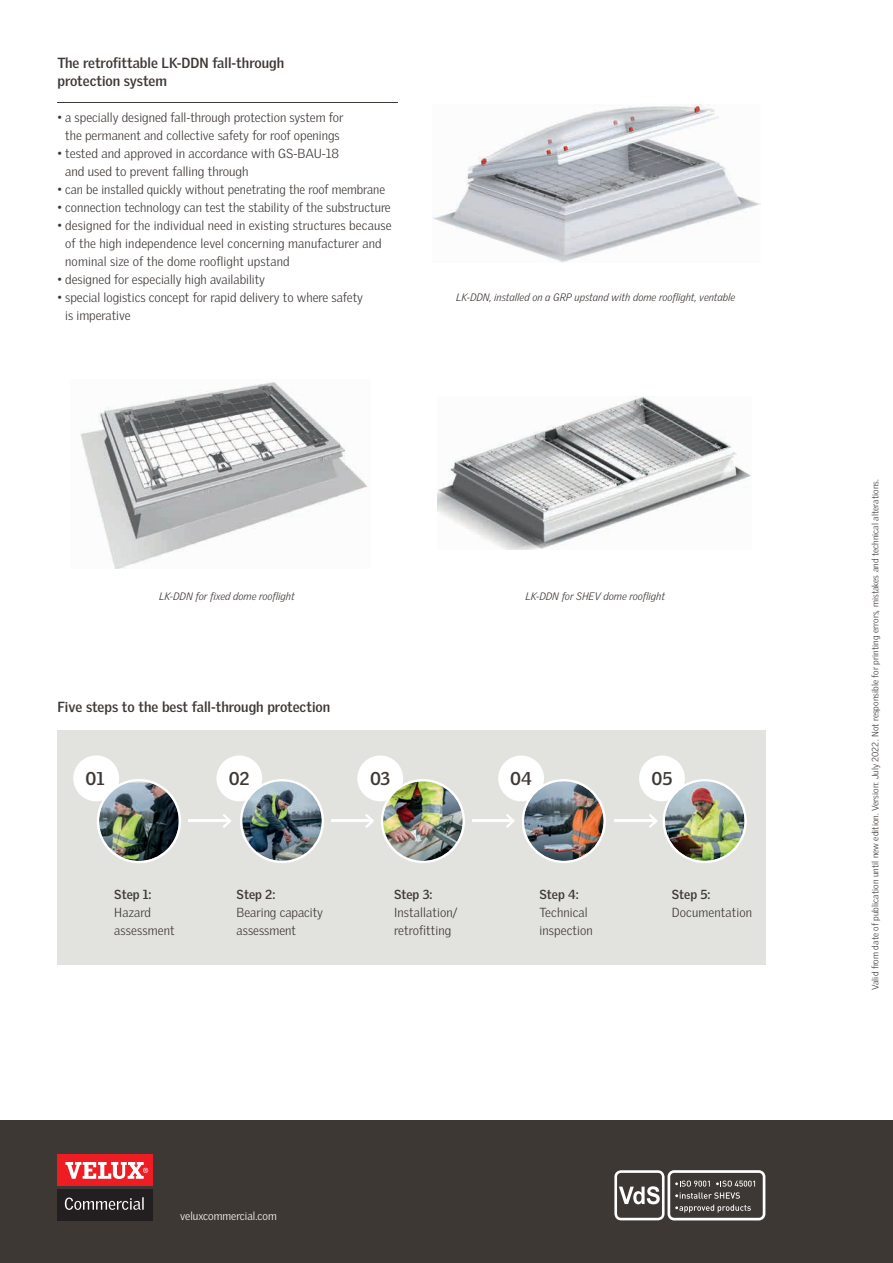
<style>
.page{position:relative;width:893px;height:1263px;background:#fff}
.page>*{position:absolute;margin:0;border:0;box-sizing:border-box;transform-origin:0 0}
.t1{font:700 18px "Velux Gothic";color:#3e3835}
.t2{font:700 14.25px/18px "Velux Gothic";color:#3e3835}
.t3{font:300 12.75px/18px "Velux Gothic";color:#3e3835}
.t4{font:700 12.75px "Velux Gothic";color:#3e3835}
.t5{font:300 11.25px "Velux Gothic";color:#fff}
.t6{font:italic 300 10.5px "Velux Gothic";color:#3e3835}
.t7{font:300 9px "Velux Gothic";letter-spacing:.01em;color:#3e3835}
</style>
<div class="page">
<img style="left:80px;top:381px;width:287px;height:188px">
<img style="left:432px;top:104px;width:328px;height:159px">
<img style="left:438px;top:397px;width:313px;height:153px">
<hr style="left:57px;top:102px;width:341px;height:1px;background:#3e3835">
<div style="left:57px;top:731px;width:709px;height:234px;background:#e2e2de"></div>
<div style="left:73px;top:755px;width:46px;height:46px;background:#fff;border-radius:50%"></div>
<img style="left:97px;top:779px;width:84px;height:84px">
<div style="left:216px;top:755px;width:46px;height:46px;background:#fff;border-radius:50%"></div>
<img style="left:240px;top:779px;width:84px;height:84px">
<div style="left:357px;top:755px;width:46px;height:46px;background:#fff;border-radius:50%"></div>
<img style="left:381px;top:779px;width:84px;height:84px">
<div style="left:498px;top:755px;width:46px;height:46px;background:#fff;border-radius:50%"></div>
<img style="left:522px;top:779px;width:84px;height:84px">
<div style="left:639px;top:755px;width:46px;height:46px;background:#fff;border-radius:50%"></div>
<hr style="left:188px;top:820px;width:42px;height:2px;background:#fff">
<svg style="left:222px;top:814px;width:9px;height:14px"></svg>
<hr style="left:331px;top:820px;width:42px;height:2px;background:#fff">
<svg style="left:365px;top:814px;width:9px;height:14px"></svg>
<hr style="left:472px;top:820px;width:41px;height:2px;background:#fff">
<svg style="left:506px;top:814px;width:9px;height:14px"></svg>
<hr style="left:615px;top:820px;width:41px;height:2px;background:#fff">
<img style="left:649px;top:779px;width:98px;height:84px">
<div style="left:0;top:1120px;width:893px;height:143px;background:#3e3835"></div>
<div style="left:57px;top:1154px;width:96px;height:32px;background:#ee1d23"></div>
<svg style="left:65px;top:1162px;width:83px;height:17px"></svg>
<div style="left:57px;top:1189px;width:96px;height:31px;background:#231f20"></div>
<svg style="left:65px;top:1197px;width:79px;height:13px"></svg>
<svg style="left:614px;top:1170px;width:151px;height:50px"></svg>
<p class="t2" style="left:57px;top:54px;width:228px">The retrofittable LK-DDN fall-through protection system</p>
<p class="t3" style="left:57px;top:108px;width:288px;text-align:center">• a specially designed fall-through protection system for the permanent and collective safety for roof openings</p>
<p class="t3" style="left:65px;top:144px;width:275px;text-indent:-8px">• tested and approved in accordance with GS-BAU-18 and used to prevent falling through</p>
<p class="t3" style="left:57px;top:180px;width:329px">• can be installed quickly without penetrating the roof membrane</p>
<p class="t3" style="left:57px;top:198px;width:335px">• connection technology can test the stability of the substructure</p>
<p class="t3" style="left:65px;top:216px;width:328px;text-indent:-8px">• designed for the individual need in existing structures because of the high independence level concerning manufacturer and nominal size of the dome rooflight upstand</p>
<p class="t3" style="left:57px;top:270px;width:209px">• designed for especially high availability</p>
<p class="t3" style="left:65px;top:288px;width:299px;text-indent:-8px">• special logistics concept for rapid delivery to where safety is imperative</p>
<p class="t6" style="left:456px;top:291px;width:281px">LK-DDN, installed on a GRP upstand with dome rooflight, ventable</p>
<p class="t6" style="left:159px;top:590px;width:137px">LK-DDN for fixed dome rooflight</p>
<p class="t6" style="left:525px;top:590px;width:141px">LK-DDN for SHEV dome rooflight</p>
<p class="t2" style="left:57px;top:698px;width:274px">Five steps to the best fall-through protection</p>
<h1 class="t1" style="left:86px;top:768px;width:21px">01</h1>
<h1 class="t1" style="left:229px;top:768px;width:22px">02</h1>
<h1 class="t1" style="left:370px;top:768px;width:22px">03</h1>
<h1 class="t1" style="left:510px;top:768px;width:23px">04</h1>
<h1 class="t1" style="left:651px;top:768px;width:23px">05</h1>
<p class="t4" style="left:114px;top:887px;width:39px">Step 1:</p>
<p class="t3" style="left:114px;top:904px;width:62px">Hazard assessment</p>
<p class="t4" style="left:237px;top:887px;width:40px">Step 2:</p>
<p class="t3" style="left:237px;top:904px;width:88px">Bearing capacity assessment</p>
<p class="t4" style="left:394px;top:887px;width:40px">Step 3:</p>
<p class="t3" style="left:394px;top:904px;width:65px">Installation/ retrofitting</p>
<p class="t4" style="left:539px;top:887px;width:41px">Step 4:</p>
<p class="t3" style="left:539px;top:904px;width:55px">Technical inspection</p>
<p class="t4" style="left:672px;top:887px;width:40px">Step 5:</p>
<p class="t3" style="left:672px;top:904px;width:82px">Documentation</p>
<p class="t5" style="left:180px;top:1210px;width:98px">veluxcommercial.com</p>
<p class="t7" style="left:870px;top:990px;width:512px;rotate:-90deg">Valid from date of publication until new edition. Version: July 2022. Not responsible for printing errors, mistakes and technical alterations.</p>
</div>
